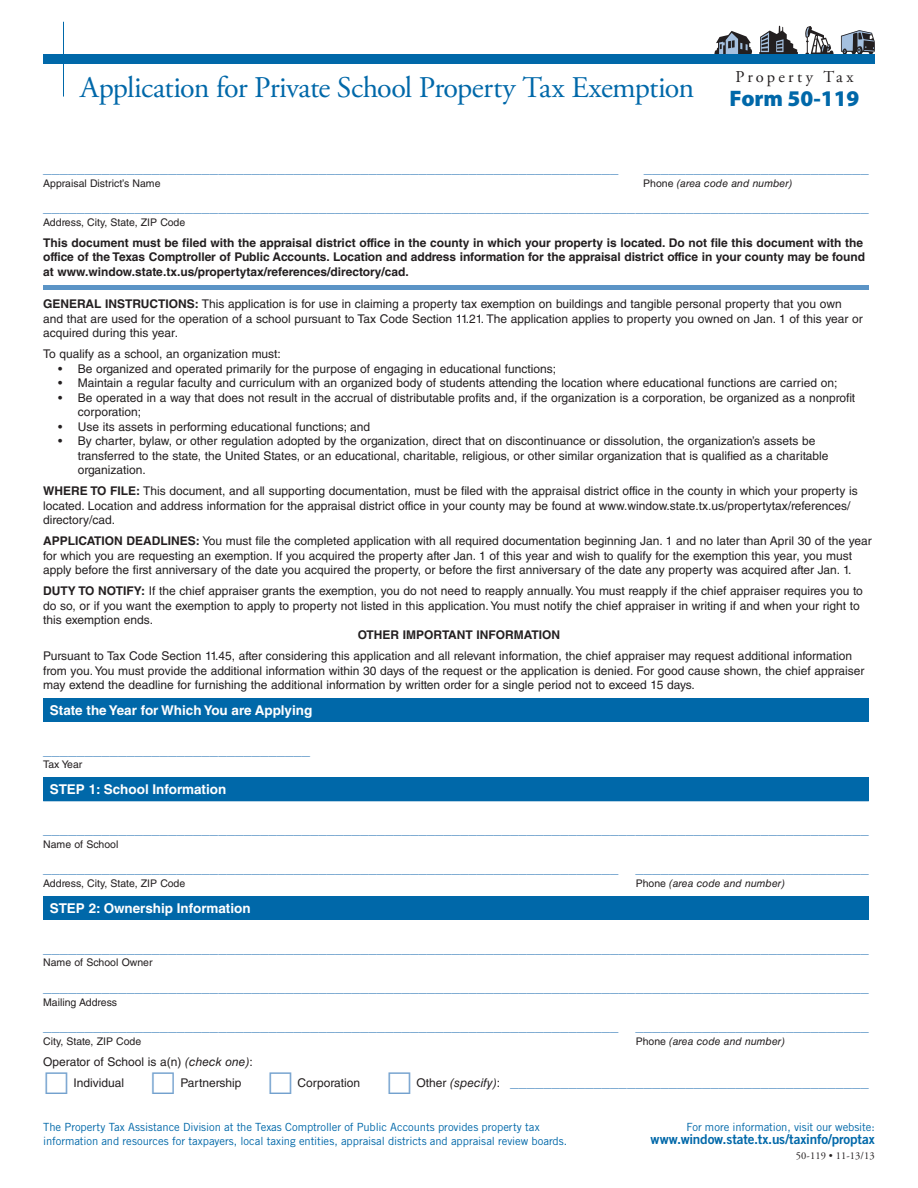
<style>
.page{position:relative;width:918px;height:1188px;background:#fff}
.page>*{position:absolute;margin:0;border:0;box-sizing:border-box;transform-origin:0 0}
.Title{font:30px "Adobe Garamond Pro";letter-spacing:-.025em;color:#0068a9}
.FORM{font:900 22.5px "Myriad Pro";color:#0068a9}
.Property_Tax_Header{font:16.5px "Adobe Garamond Pro";letter-spacing:.185em;color:#231f20}
.Line{font:15px "Helvetica LT Std";color:#5b94c6}
.Body_text{font:15px "Helvetica LT Std";color:#5b94c6}
.Divider_Bar{font:700 13.5px "Helvetica LT Std";color:#fff}
.t1{font:13.5px "Trade Gothic LT Std Bd 2";letter-spacing:-.01em;color:#0068a9}
.Intro_Text{font:12px/14.4px "Helvetica LT Std";color:#231f20}
.Intro_Text_Bullet{font:12px/14.4px "Helvetica LT Std";color:#231f20}
.Intro_Text-2{font:700 12px/14.4px "Helvetica LT Std";color:#231f20}
.Body_text-2{font:12px "Helvetica LT Std";color:#231f20}
.t2{font:11.25px/13.5px "Trade Gothic LT Std";letter-spacing:-.005em;color:#0068a9}
.Text_Below_Line{font:10.5px "Helvetica LT Std";color:#231f20}
.Text_Below_Line-2{font:italic 10.5px "Helvetica LT Std";color:#231f20}
.Form_Number_at_Botto{font:10.5px "Adobe Garamond Pro";letter-spacing:.01em;color:#231f20}
.s1{font-style:normal}
.s2{font-weight:700}
.s3{font-style:italic}
.s4{font-size:12px;color:#231f20}
.s5{font-style:italic;font-size:12px;color:#231f20}
</style>
<div class="page">
<svg style="left:759px;top:26px;width:39px;height:28px"></svg>
<svg style="left:714px;top:31px;width:38px;height:23px"></svg>
<svg style="left:805px;top:26px;width:29px;height:28px"></svg>
<svg style="left:841px;top:30px;width:34px;height:24px"></svg>
<div style="left:43px;top:54px;width:832px;height:10px;background:#0068a9"></div>
<hr style="left:63px;top:22px;width:1px;height:75px;background:#0068a9">
<div style="left:43px;top:285px;width:826px;height:5px;background:#5b94c6"></div>
<div style="left:43px;top:698px;width:826px;height:23px;background:#0068a9"></div>
<hr style="left:43px;top:721px;width:826px;height:1px;background:#0068a9">
<div style="left:43px;top:778px;width:826px;height:23px;background:#0068a9"></div>
<hr style="left:43px;top:801px;width:826px;height:1px;background:#0068a9">
<div style="left:43px;top:896px;width:826px;height:23px;background:#0068a9"></div>
<hr style="left:43px;top:919px;width:826px;height:1px;background:#0068a9">
<p class="Title" style="left:80px;top:69px;width:615px">Application for Private School Property Tax Exemption</p>
<p class="Property_Tax_Header" style="left:735px;top:67px;width:120px">Property Tax</p>
<p class="FORM" style="left:730px;top:86px;width:131px">Form 50-119</p>
<p class="Line" style="left:43px;top:159px;width:577px">_____________________________________________________________________</p>
<p class="Line" style="left:644px;top:159px;width:227px">___________________________</p>
<p class="Text_Below_Line" style="left:43px;top:177px;width:119px">Appraisal District’s Name</p>
<p class="Text_Below_Line-2" style="left:643px;top:177px;width:151px"><span class="s1">Phone</span> (area code and number)</p>
<p class="Line" style="left:43px;top:198px;width:827px">___________________________________________________________________________________________________</p>
<p class="Text_Below_Line" style="left:43px;top:216px;width:144px">Address, City, State, ZIP Code</p>
<p class="Intro_Text-2" style="left:43px;top:235px;width:823px">This document must be filed with the appraisal district office in the county in which your property is located. Do not file this document with the office of the Texas Comptroller of Public Accounts. Location and address information for the appraisal district office in your county may be found at www.window.state.tx.us/propertytax/references/directory/cad.</p>
<p class="Intro_Text" style="left:43px;top:297px;width:821px"><span class="s2">GENERAL INSTRUCTIONS:</span> This application is for use in claiming a property tax exemption on buildings and tangible personal property that you own and that are used for the operation of a school pursuant to Tax Code Section 11.21. The application applies to property you owned on Jan. 1 of this year or acquired during this year.</p>
<p class="Intro_Text" style="left:43px;top:347px;width:239px">To qualify as a school, an organization must:</p>
<p class="Intro_Text_Bullet" style="left:58px;top:361px;width:499px">• Be organized and operated primarily for the purpose of engaging in educational functions;</p>
<p class="Intro_Text_Bullet" style="left:58px;top:376px;width:781px">• Maintain a regular faculty and curriculum with an organized body of students attending the location where educational functions are carried on;</p>
<p class="Intro_Text_Bullet" style="left:78px;top:390px;width:779px;text-indent:-20px">• Be operated in a way that does not result in the accrual of distributable profits and, if the organization is a corporation, be organized as a nonprofit corporation;</p>
<p class="Intro_Text_Bullet" style="left:58px;top:419px;width:313px">• Use its assets in performing educational functions; and</p>
<p class="Intro_Text_Bullet" style="left:78px;top:434px;width:752px;text-indent:-20px">• By charter, bylaw, or other regulation adopted by the organization, direct that on discontinuance or dissolution, the organization’s assets be transferred to the state, the United States, or an educational, charitable, religious, or other similar organization that is qualified as a charitable organization.</p>
<p class="Intro_Text" style="left:43px;top:484px;width:816px"><span class="s2">WHERE TO FILE:</span> This document, and all supporting documentation, must be filed with the appraisal district office in the county in which your property is located. Location and address information for the appraisal district office in your county may be found at www.window.state.tx.us/propertytax/references/ directory/cad.</p>
<p class="Intro_Text" style="left:43px;top:534px;width:830px"><span class="s2">APPLICATION DEADLINES:</span> You must file the completed application with all required documentation beginning Jan. 1 and no later than April 30 of the year for which you are requesting an exemption. If you acquired the property after Jan. 1 of this year and wish to qualify for the exemption this year, you must apply before the first anniversary of the date you acquired the property, or before the first anniversary of the date any property was acquired after Jan. 1.</p>
<p class="Intro_Text" style="left:43px;top:584px;width:821px"><span class="s2">DUTY TO NOTIFY:</span> If the chief appraiser grants the exemption, you do not need to reapply annually. You must reapply if the chief appraiser requires you to do so, or if you want the exemption to apply to property not listed in this application. You must notify the chief appraiser in writing if and when your right to this exemption ends.</p>
<p class="Intro_Text-2" style="left:358px;top:627px;width:204px">OTHER IMPORTANT INFORMATION</p>
<p class="Intro_Text" style="left:43px;top:649px;width:823px">Pursuant to Tax Code Section 11.45, after considering this application and all relevant information, the chief appraiser may request additional information from you. You must provide the additional information within 30 days of the request or the application is denied. For good cause shown, the chief appraiser may extend the deadline for furnishing the additional information by written order for a single period not to exceed 15 days.</p>
<p class="Divider_Bar" style="left:50px;top:702px;width:264px">State the Year for Which You are Applying</p>
<p class="Line" style="left:43px;top:741px;width:268px">________________________________</p>
<p class="Text_Below_Line" style="left:43px;top:759px;width:41px">Tax Year</p>
<p class="Divider_Bar" style="left:50px;top:781px;width:178px">STEP 1: School Information</p>
<p class="Line" style="left:43px;top:820px;width:827px">___________________________________________________________________________________________________</p>
<p class="Text_Below_Line" style="left:43px;top:838px;width:77px">Name of School</p>
<p class="Line" style="left:43px;top:859px;width:827px">_____________________________________________________________________ ____________________________</p>
<p class="Text_Below_Line" style="left:43px;top:877px;width:144px">Address, City, State, ZIP Code</p>
<p class="Text_Below_Line-2" style="left:636px;top:877px;width:151px"><span class="s1">Phone</span> (area code and number)</p>
<p class="Divider_Bar" style="left:50px;top:900px;width:202px">STEP 2: Ownership Information</p>
<p class="Line" style="left:43px;top:939px;width:827px">___________________________________________________________________________________________________</p>
<p class="Text_Below_Line" style="left:43px;top:957px;width:111px">Name of School Owner</p>
<p class="Line" style="left:43px;top:978px;width:827px">___________________________________________________________________________________________________</p>
<p class="Text_Below_Line" style="left:43px;top:996px;width:76px">Mailing Address</p>
<p class="Line" style="left:43px;top:1017px;width:827px">_____________________________________________________________________ ____________________________</p>
<p class="Text_Below_Line" style="left:43px;top:1035px;width:100px">City, State, ZIP Code</p>
<p class="Text_Below_Line-2" style="left:636px;top:1035px;width:151px"><span class="s1">Phone</span> (area code and number)</p>
<p class="Body_text-2" style="left:43px;top:1055px;width:211px">Operator of School is a(n) <span class="s3">(check one)</span>:</p>
<p class="Body_text-2" style="left:74px;top:1076px;width:52px">Individual</p>
<p class="Body_text-2" style="left:180px;top:1076px;width:63px">Partnership</p>
<p class="Body_text-2" style="left:298px;top:1076px;width:64px">Corporation</p>
<p class="Body_text" style="left:416px;top:1073px;width:454px"><span class="s4">Other</span> <span class="s5">(specify)</span><span class="s4">:</span> ___________________________________________</p>
<p class="t2" style="left:43px;top:1120px;width:526px">The Property Tax Assistance Division at the Texas Comptroller of Public Accounts provides property tax information and resources for taxpayers, local taxing entities, appraisal districts and appraisal review boards.</p>
<p class="t2" style="left:686px;top:1120px;width:190px">For more information, visit our website:</p>
<p class="t1" style="left:651px;top:1131px;width:226px">www.window.state.tx.us/taxinfo/proptax</p>
<p class="Form_Number_at_Botto" style="left:796px;top:1149px;width:80px">50-119 • 11-13/13</p>
</div>
